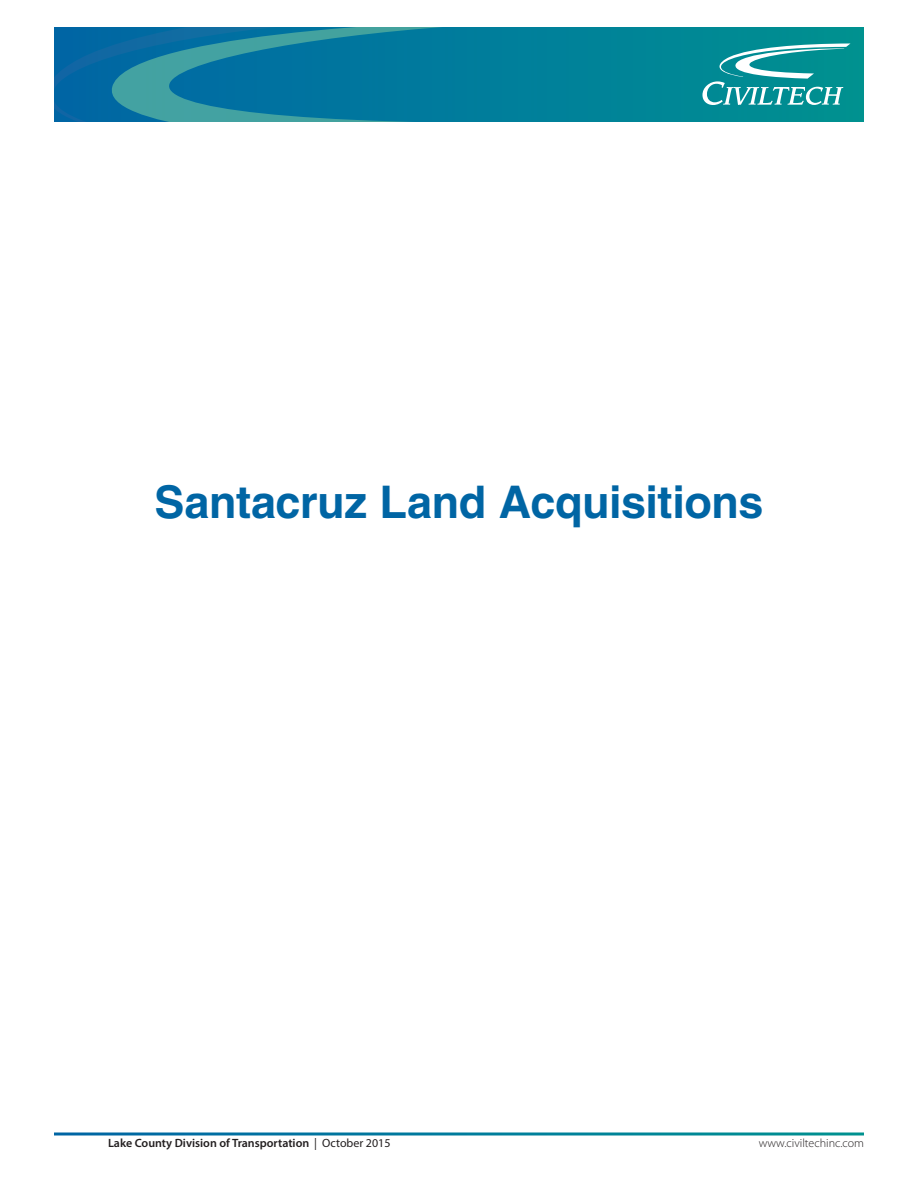
<style>
.page{position:relative;width:918px;height:1188px;background:#fff}
.page>*{position:absolute;margin:0;border:0;box-sizing:border-box;transform-origin:0 0}
.t1{font:700 45px "Helvetica LT Std";letter-spacing:-.01em;color:#0065a4}
.t2{font:600 12px "Myriad Pro";color:#231f20}
.t3{font:300 12px "Myriad Pro";color:#231f20}
.s1{font-weight:400}
</style>
<div class="page">
<div style="left:54px;top:27px;width:810px;height:95px;background:#008498"></div>
<svg style="left:702px;top:43px;width:148px;height:62px"></svg>
<svg style="left:54px;top:27px;width:413px;height:95px;fill:#0075a1"></svg>
<svg style="left:54px;top:1132px;width:810px;height:4px"></svg>
<h1 class="t1" style="left:154px;top:475px;width:611px">Santacruz Land Acquisitions</h1>
<p class="t2" style="left:108px;top:1135px;width:284px">Lake County Division of Transportation <span class="s1">| October 2015</span></p>
<p class="t3" style="left:759px;top:1136px;width:107px">www.civiltechinc.com</p>
</div>
